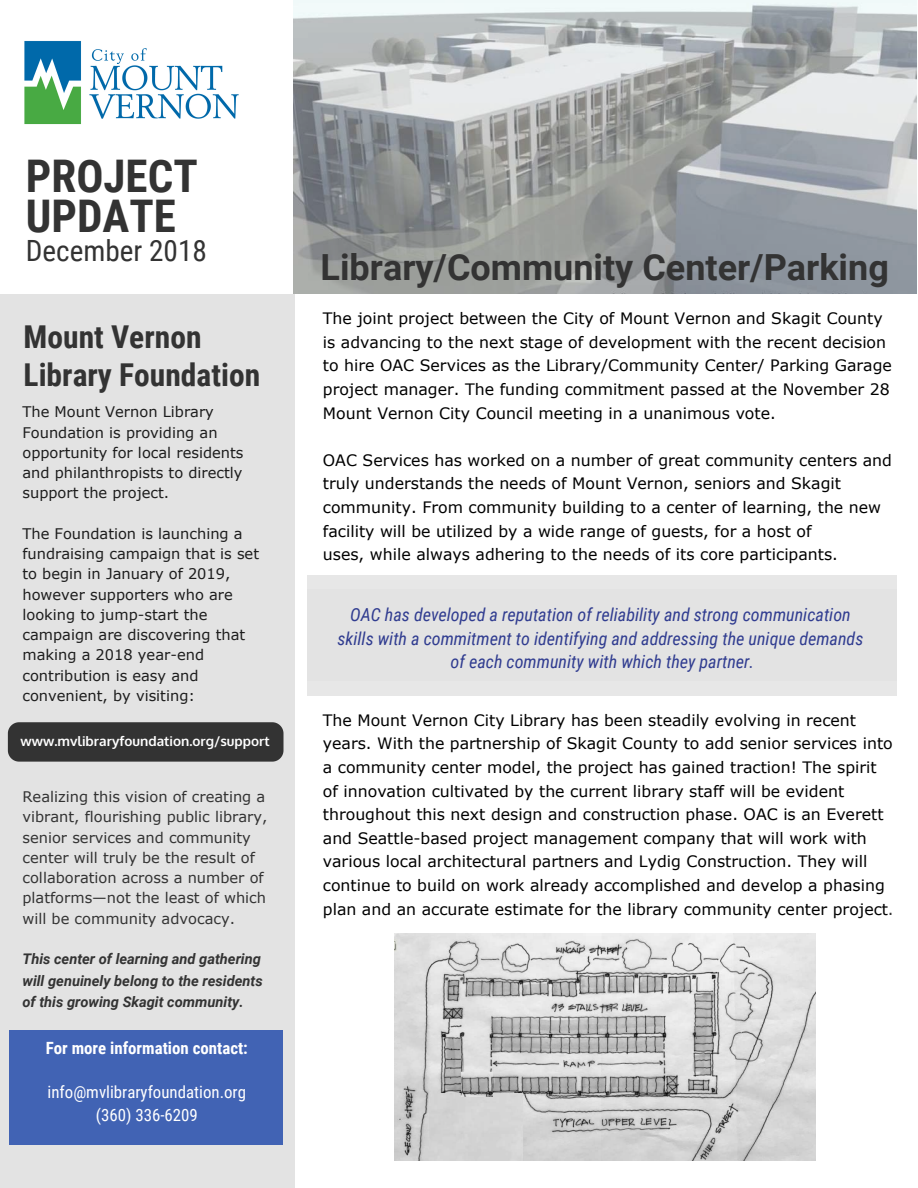
<style>
.page{position:relative;width:918px;height:1188px;background:#fff}
.page>*{position:absolute;margin:0;border:0;box-sizing:border-box;transform-origin:0 0}
.t1{font:700 45px/39.3px "Roboto Condensed";color:#333}
.t2{font:700 36px "Roboto";color:#333}
.t3{font:700 31.5px/38.2px "Roboto Condensed";color:#333}
.t4{font:29.25px "Roboto Condensed";color:#333}
.t5{font:italic 18px/23.7px "Roboto Condensed";color:#303c90;text-align:center}
.t6{font:16.8px/22.5px "Roboto Condensed";color:#fff;text-align:center}
.t7{font:700 16.8px "Roboto Condensed";color:#fff}
.t8{font:15.75px/23.7px "Verdana";color:#000}
.t9{font:14.7px/20.2px "Verdana";color:#1d1d1d}
.t10{font:14.7px/20.2px "Verdana";color:#333}
.t11{font:italic 700 14.7px/21.3px "Roboto";color:#333}
.t12{font:700 13.5px "Oxygen";color:#fff}
.s1{color:#333}
</style>
<div class="page">
<img style="left:294px;top:0;width:623px;height:294px">
<div style="left:0;top:295px;width:295px;height:893px;background:#e3e3e3"></div>
<img style="left:24px;top:41px;width:215px;height:84px">
<div style="left:8px;top:722px;width:276px;height:40px;background:#333"></div>
<div style="left:307px;top:575px;width:590px;height:120px;background:#e7e7e7"></div>
<div style="left:307px;top:589px;width:590px;height:92px;background:#e3e3e3"></div>
<div style="left:9px;top:1030px;width:273px;height:115px;background:#4163b4"></div>
<img style="left:395px;top:934px;width:420px;height:227px">
<h1 class="t1" style="left:26px;top:155px;width:173px">PROJECT<br>UPDATE</h1>
<h3 class="t4" style="left:26px;top:230px;width:183px">December 2018</h3>
<h3 class="t3" style="left:24px;top:316px;width:238px">Mount Vernon<br>Library Foundation</h3>
<p class="t9" style="left:22px;top:402px;width:222px">The Mount Vernon Library<br>Foundation is providing an opportunity for local residents and philanthropists to directly support the project.</p>
<p class="t9" style="left:22px;top:523px;width:238px">The Foundation is launching a fundraising campaign that is set to begin in January of 2019, however supporters who are looking to jump-start the campaign are discovering that making a 2018 year-end contribution is easy and convenient, by visiting:</p>
<p class="t12" style="left:20px;top:733px;width:251px">www.mvlibraryfoundation.org/support</p>
<p class="t10" style="left:22px;top:787px;width:246px">Realizing this vision of creating a vibrant, flourishing public library, senior services and community center will truly be the result of collaboration across a number of platforms—not the least of which will be community advocacy.</p>
<p class="t11" style="left:22px;top:948px;width:242px">This center of learning and gathering will genuinely belong to the residents of this growing Skagit community.</p>
<p class="t7" style="left:46px;top:1036px;width:204px">For more information contact:</p>
<p class="t6" style="left:48px;top:1080px;width:200px">info@mvlibraryfoundation.org (360) 336-6209</p>
<h2 class="t2" style="left:321px;top:242px;width:570px">Library/Community Center/Parking</h2>
<p class="t8" style="left:323px;top:306px;width:571px">The joint project between the City of Mount Vernon and Skagit County is advancing to the next stage of development with the recent decision to hire OAC Services as the Library/Community Center/ Parking Garage project manager. The funding commitment passed at the November 28<br>Mount Vernon City Council meeting in a unanimous vote.</p>
<p class="t8" style="left:323px;top:448px;width:571px">OAC Services has worked on a number of great community centers and truly understands the needs of Mount Vernon, seniors and Skagit community. From community building to a center of learning, the new facility will be utilized by a wide range of guests, for a host of<br>uses, while always adhering to the needs of its core participants.</p>
<p class="t5" style="left:337px;top:602px;width:527px">OAC has developed a reputation of reliability and strong communication skills with a commitment to identifying and addressing the unique demands of each community with which they partner.</p>
<p class="t8" style="left:323px;top:708px;width:572px">The Mount Vernon City Library has been steadily evolving in recent years. With the partnership of Skagit County to add senior services into a community center model, the project has gained traction! The spirit of innovation cultivated by the current library staff will be evident throughout this next design and construction phase. OAC is an Everett and Seattle-based project management company that will work with various local architectural partners and Lydig Construction. They will continue to build on work already accomplished and develop a phasing plan and an accurate estimate for the library community center project<span class="s1">.</span></p>
</div>
